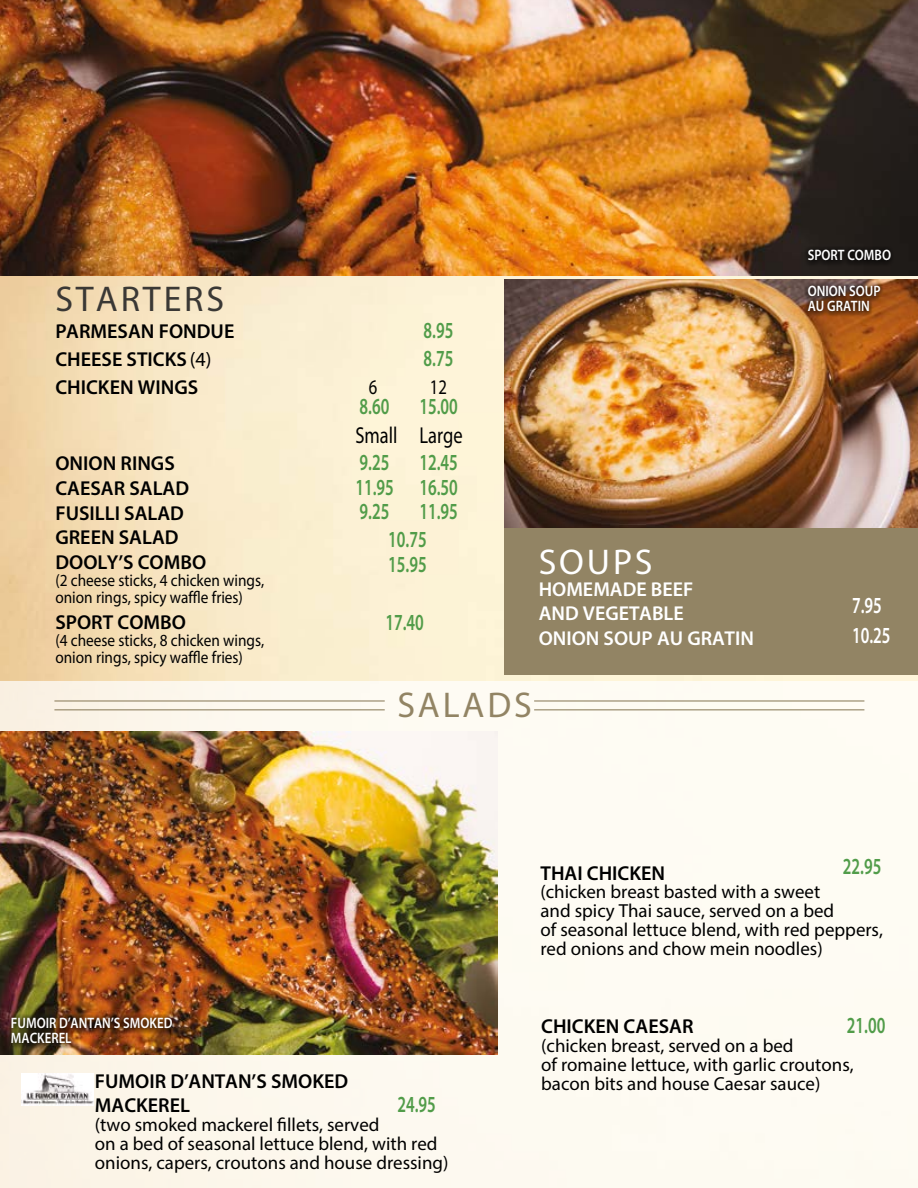
<style>
.page{position:relative;width:918px;height:1188px;background:#fff}
.page>*{position:absolute;margin:0;border:0;box-sizing:border-box;transform-origin:0 0}
.t1{font:35.85px "Myriad Pro";letter-spacing:.08em;color:#3a3835}
.t2{font:35.85px "Myriad Pro";letter-spacing:.08em;color:#928464}
.t3{font:35.85px "Myriad Pro";letter-spacing:.08em;color:#fff}
.t4{font:600 23.1px/24.3px "Myriad Pro";color:#519c49;scale:.7 1}
.t5{font:23.1px "Myriad Pro";color:#000;scale:.8 1}
.t6{font:600 23.1px/29.7px "Myriad Pro";color:#fff;scale:.7 1}
.t7{font:20.85px "Myriad Pro";color:#000;scale:.8 1}
.t8{font:600 20.1px/24.6px "Myriad Pro";color:#000}
.t9{font:600 20.1px/24.6px "Myriad Pro";color:#fff}
.t10{font:18.9px/18.9px "Myriad Pro";color:#000}
.t11{font:16.95px/17px "Myriad Pro";color:#000;scale:.9 1}
.t12{font:600 15.15px/14.1px "Myriad Pro";color:#fff;scale:.85 1}
.s1{font-weight:400}
</style>
<div class="page">
<div style="left:0;top:681px;width:918px;height:507px;background:#fefbf3"></div>
<img style="left:504px;top:279px;width:414px;height:250px">
<div style="left:504px;top:529px;width:414px;height:146px;background:#928464"></div>
<img style="left:0;top:731px;width:497px;height:324px">
<img style="left:0;top:0;width:918px;height:276px">
<hr style="left:534px;top:700px;width:330px;height:2px;background:#928464">
<hr style="left:534px;top:709px;width:330px;height:1px;background:#928464">
<hr style="left:54px;top:700px;width:331px;height:2px;background:#928464">
<hr style="left:54px;top:709px;width:331px;height:1px;background:#928464">
<div style="left:804px;top:246px;width:89px;height:21px;background:#161311"></div>
<img style="left:22px;top:1074px;width:71px;height:32px">
<svg style="left:804px;top:282px;width:80px;height:35px;background:#663a1e"></svg>
<img style="left:8px;top:1014px;width:166px;height:35px">
<h1 class="t1" style="left:55px;top:277px;width:170px">STARTERS</h1>
<p class="t8" style="left:55px;top:317px;width:181px;line-height:27.8px">PARMESAN FONDUE<br>CHEESE STICKS <span class="s1">(4)<br></span>CHICKEN WINGS</p>
<p class="t4" style="left:424px;top:316px;width:44px;line-height:27.8px">8.95<br>8.75</p>
<p class="t7" style="left:369px;top:374px;width:12px">6</p>
<p class="t7" style="left:430px;top:374px;width:23px">12</p>
<p class="t5" style="left:355px;top:421px;width:136px">Small Large</p>
<p class="t4" style="left:360px;top:394px;width:44px">8.60</p>
<p class="t4" style="left:419px;top:394px;width:56px">15.00</p>
<p class="t4" style="left:355px;top:450px;width:148px;text-align:justify;text-indent:64px">12.45<br>11.95 16.50<br>9.25</p>
<p class="t4" style="left:360px;top:450px;width:44px">9.25</p>
<p class="t8" style="left:55px;top:451px;width:152px">ONION RINGS<br>CAESAR SALAD<br>FUSILLI SALAD<br>GREEN SALAD<br>DOOLY’S COMBO</p>
<p class="t11" style="left:55px;top:571px;width:234px">(2 cheese sticks, 4 chicken wings, onion rings, spicy waffle fries)</p>
<p class="t8" style="left:55px;top:610px;width:132px">SPORT COMBO</p>
<p class="t4" style="left:386px;top:609px;width:56px">17.40</p>
<p class="t11" style="left:55px;top:632px;width:234px">(4 cheese sticks, 8 chicken wings, onion rings, spicy waffle fries)</p>
<p class="t4" style="left:388px;top:496px;width:101px;line-height:28.5px;text-indent:31px">11.95<br>10.75</p>
<p class="t4" style="left:388px;top:552px;width:56px">15.95</p>
<h1 class="t3" style="left:539px;top:540px;width:115px">SOUPS</h1>
<p class="t9" style="left:539px;top:576px;width:217px">HOMEMADE BEEF<br>AND VEGETABLE<br>ONION SOUP AU GRATIN</p>
<h1 class="t2" style="left:397px;top:683px;width:136px">SALADS</h1>
<p class="t12" style="left:808px;top:248px;width:100px">SPORT COMBO</p>
<p class="t12" style="left:808px;top:284px;width:87px">ONION SOUP<br>AU GRATIN</p>
<p class="t6" style="left:852px;top:590px;width:56px">7.95<br>10.25</p>
<p class="t4" style="left:843px;top:854px;width:56px">22.95</p>
<p class="t8" style="left:540px;top:860px;width:126px">THAI CHICKEN</p>
<p class="t10" style="left:540px;top:882px;width:344px">(chicken breast basted with a sweet<br>and spicy Thai sauce, served on a bed<br>of seasonal lettuce blend, with red peppers, red onions and chow mein noodles)</p>
<p class="t12" style="left:11px;top:1016px;width:192px">FUMOIR D’ANTAN’S SMOKED<br>MACKEREL</p>
<p class="t4" style="left:847px;top:1013px;width:56px">21.00</p>
<p class="t8" style="left:541px;top:1014px;width:154px">CHICKEN CAESAR</p>
<p class="t10" style="left:541px;top:1036px;width:314px">(chicken breast, served on a bed<br>of romaine lettuce, with garlic croutons, bacon bits and house Caesar sauce)</p>
<p class="t8" style="left:95px;top:1069px;width:255px;line-height:24.2px">FUMOIR D’ANTAN’S SMOKED<br>MACKEREL</p>
<p class="t10" style="left:95px;top:1115px;width:355px">(two smoked mackerel fillets, served<br>on a bed of seasonal lettuce blend, with red onions, capers, croutons and house dressing)</p>
<p class="t4" style="left:397px;top:1092px;width:56px">24.95</p>
</div>
